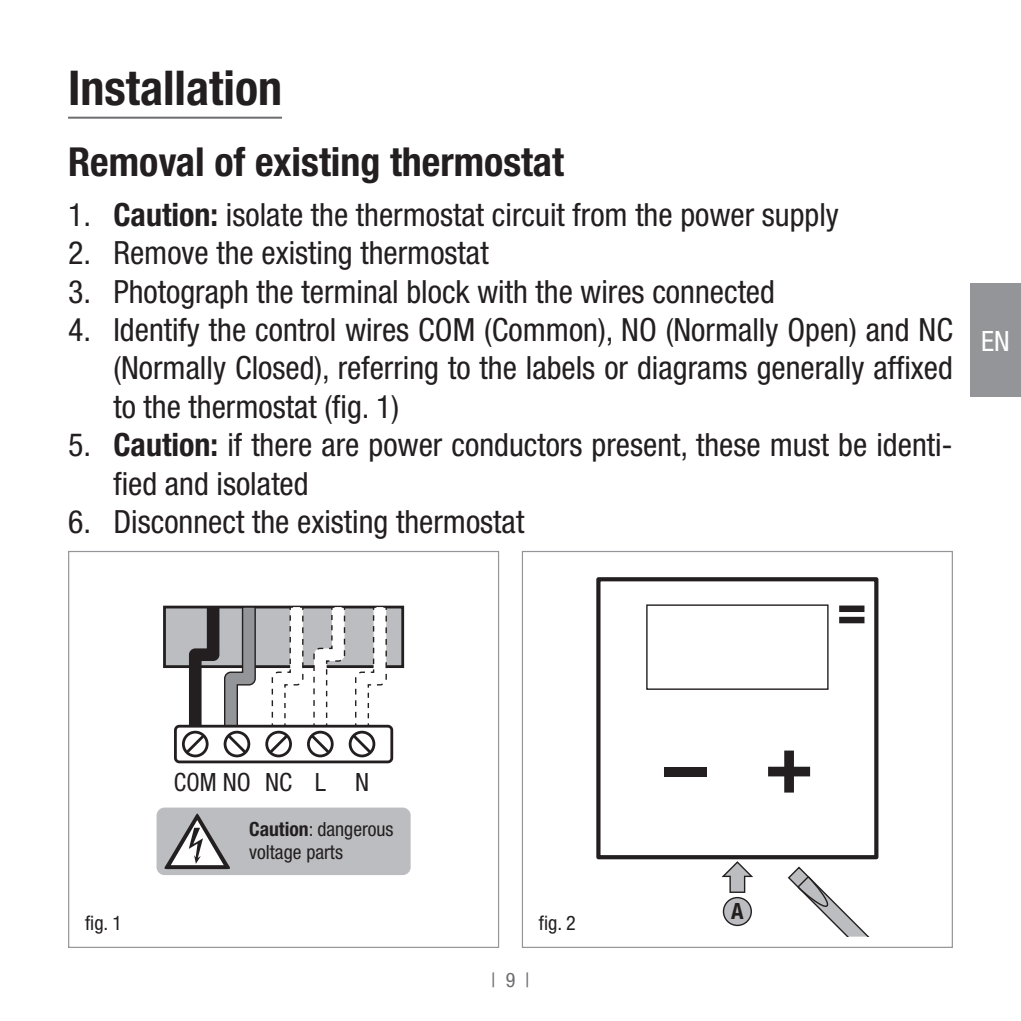
<style>
.page{position:relative;width:1021px;height:1021px;background:#fff}
.page>*{position:absolute;margin:0;border:0;box-sizing:border-box;transform-origin:0 0}
.t1{font:700 condensed 48px "Helvetica Neue";color:#231f20}
.t2{font:700 condensed 40px "Helvetica Neue";color:#231f20}
.t3{font:condensed 32px/38.4px "Helvetica Neue";color:#231f20;text-align:justify}
.t4{font:condensed 28px "Helvetica Neue";color:#fff}
.t5{font:condensed 25.2px "Helvetica Neue";color:#231f20;scale:.95 1}
.t6{font:700 condensed 22.4px "Helvetica Neue";color:#231f20}
.t7{font:condensed 20px "Helvetica Neue";color:#231f20}
.t8{font:condensed 20px "Helvetica Neue";color:#6c6d70}
.t9{font:condensed 19.6px/23.6px "Helvetica Neue";color:#231f20}
.s1{font-weight:700}
</style>
<div class="page">
<div style="left:969px;top:283px;width:51px;height:114px;background:#939598"></div>
<hr style="left:68px;top:117px;width:214px;height:2px;background:#6c6d70">
<div style="left:164px;top:607px;width:239px;height:59px;background:#bcbdc0"></div>
<div style="left:163px;top:605px;width:241px;height:63px;border:3px solid #231f20"></div>
<div style="left:156px;top:807px;width:254px;height:68px;background:#bcbdc0;border-radius:8px"></div>
<div style="left:174px;top:724px;width:219px;height:39px;border:3px solid #231f20;border-radius:4px"></div>
<div style="left:182px;top:730px;width:26px;height:27px;border:3px solid #231f20;border-radius:50%"></div>
<div style="left:224px;top:730px;width:26px;height:27px;border:3px solid #231f20;border-radius:50%"></div>
<div style="left:265px;top:730px;width:27px;height:27px;border:3px solid #231f20;border-radius:50%"></div>
<div style="left:307px;top:730px;width:26px;height:27px;border:3px solid #231f20;border-radius:50%"></div>
<div style="left:349px;top:730px;width:26px;height:27px;border:3px solid #231f20;border-radius:50%"></div>
<svg style="left:266px;top:605px;width:121px;height:151px"></svg>
<svg style="left:183px;top:605px;width:73px;height:151px"></svg>
<svg style="left:164px;top:813px;width:66px;height:56px"></svg>
<div style="left:596px;top:577px;width:282px;height:282px;border:4px solid #231f20"></div>
<div style="left:646px;top:604px;width:182px;height:86px;border:1px solid #231f20"></div>
<div style="left:664px;top:766px;width:42px;height:10px;background:#231f20"></div>
<svg style="left:768px;top:750px;width:42px;height:42px"></svg>
<div style="left:839px;top:616px;width:25px;height:7px;background:#231f20"></div>
<div style="left:839px;top:605px;width:25px;height:7px;background:#231f20"></div>
<svg style="left:787px;top:866px;width:82px;height:70px"></svg>
<svg style="left:721px;top:861px;width:32px;height:31px"></svg>
<div style="left:723px;top:897px;width:28px;height:28px;background:#bcbdc0;border-radius:50%"></div>
<div style="left:722px;top:896px;width:30px;height:30px;border:1px solid #231f20;border-radius:50%"></div>
<h1 class="t1" style="left:68px;top:59px;width:215px">Installation</h1>
<p class="t2" style="left:68px;top:138px;width:497px">Removal of existing thermostat</p>
<p class="t3" style="left:68px;top:195px;width:772px">1. <span class="s1">Caution:</span> isolate the thermostat circuit from the power supply</p>
<p class="t3" style="left:68px;top:233px;width:422px">2. Remove the existing thermostat</p>
<p class="t3" style="left:68px;top:272px;width:708px">3. Photograph the terminal block with the wires connected</p>
<p class="t3" style="left:113px;top:310px;width:841px;text-indent:-45px">4. Identify the control wires COM (Common), NO (Normally Open) and NC (Normally Closed), referring to the labels or diagrams generally affixed to the thermostat (fig. 1)</p>
<p class="t3" style="left:113px;top:425px;width:841px;text-indent:-45px">5. <span class="s1">Caution:</span> if there are power conductors present, these must be identi&shy;fied and isolated</p>
<p class="t3" style="left:68px;top:502px;width:458px">6. Disconnect the existing thermostat</p>
<p class="t4" style="left:981px;top:325px;width:30px">EN</p>
<p class="t7" style="left:85px;top:911px;width:38px">fig. 1</p>
<p class="t5" style="left:174px;top:768px;width:207px">COM NO NC L N</p>
<p class="t9" style="left:249px;top:817px;width:146px"><span class="s1">Caution</span>: dangerous voltage parts</p>
<p class="t7" style="left:539px;top:911px;width:38px">fig. 2</p>
<p class="t8" style="left:491px;top:968px;width:40px">|9|</p>
<p class="t6" style="left:731px;top:897px;width:14px">A</p>
</div>
